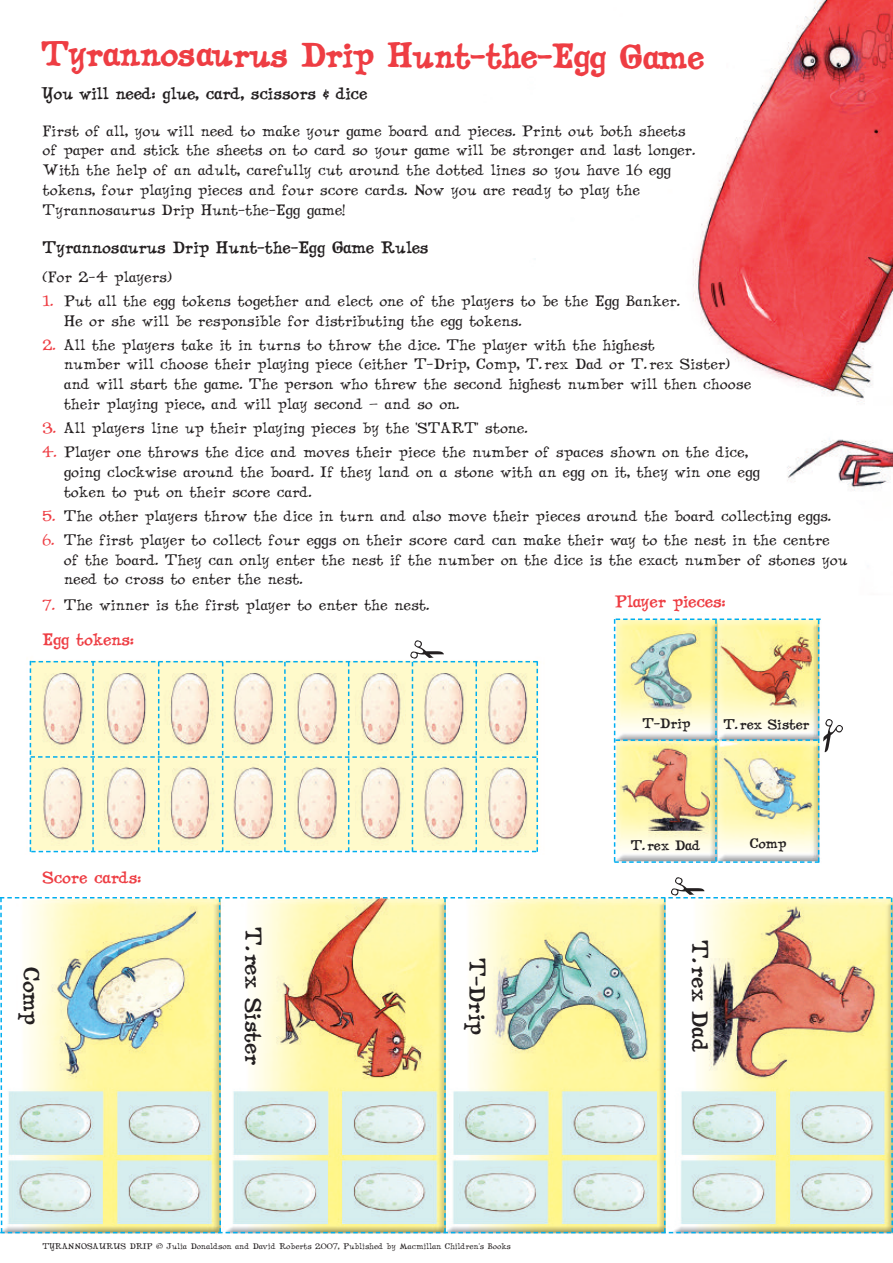
<style>
.page{position:relative;width:893px;height:1263px;background:#fff}
.page>*{position:absolute;margin:0;border:0;box-sizing:border-box;transform-origin:0 0}
.t1{font:700 36px "Dannetteinfant";color:#ee3d43}
.t2{font:600 24px "Dannetteinfant";color:#231f20}
.t3{font:600 18px "Dannetteinfant";color:#231f20}
.t4{font:600 18px "Dannetteinfant";color:#ee3d43}
.t5{font:16.5px/19.8px "Dannetteinfant";color:#231f20}
.t6{font:600 15px "Dannetteinfant";color:#231f20}
.t7{font:9px "Dannetteinfant";color:#231f20}
.s1{color:#ee3d43}
</style>
<div class="page">
<img style="left:0;top:0;width:893px;height:1235px">
<img style="left:614px;top:618px;width:229px;height:245px">
<svg style="left:30px;top:640px;width:508px;height:212px;background:#f1eed2"></svg>
<img style="left:0;top:877px;width:893px;height:356px">
<h1 class="t1" style="left:41px;top:43px;width:664px">Tyrannosaurus Drip Hunt-the-Egg Game</h1>
<p class="t3" style="left:43px;top:87px;width:326px">You will need: glue, card, scissors &amp; dice</p>
<p class="t5" style="left:43px;top:122px;width:654px">First of all, you will need to make your game board and pieces. Print out both sheets of paper and stick the sheets on to card so your game will be stronger and last longer.<br>With the help of an adult, carefully cut around the dotted lines so you have 16 egg tokens, four playing pieces and four score cards. Now you are ready to play the Tyrannosaurus Drip Hunt-the-Egg game!</p>
<p class="t3" style="left:43px;top:241px;width:387px">Tyrannosaurus Drip Hunt-the-Egg Game Rules</p>
<p class="t5" style="left:43px;top:268px;width:131px">(For 2-4 players)</p>
<p class="t5" style="left:64px;top:292px;width:618px;text-indent:-21px"><span class="s1">1.</span> Put all the egg tokens together and elect one of the players to be the Egg Banker.<br>He or she will be responsible for distributing the egg tokens.</p>
<p class="t5" style="left:64px;top:336px;width:689px;text-indent:-21px"><span class="s1">2.</span> All the players take it in turns to throw the dice. The player with the highest<br>number will choose their playing piece (either T-Drip, Comp, T. rex Dad or T. rex Sister) and will start the game. The person who threw the second highest number will then choose their playing piece, and will play second – and so on.</p>
<p class="t5" style="left:43px;top:420px;width:486px"><span class="s1">3.</span> All players line up their playing pieces by the 'START' stone.</p>
<p class="t5" style="left:64px;top:444px;width:697px;text-indent:-21px"><span class="s1">4.</span> Player one throws the dice and moves their piece the number of spaces shown on the dice, going clockwise around the board. If they land on a stone with an egg on it, they win one egg token to put on their score card.</p>
<p class="t5" style="left:43px;top:507px;width:790px"><span class="s1">5.</span> The other players throw the dice in turn and also move their pieces around the board collecting eggs.</p>
<p class="t5" style="left:64px;top:531px;width:785px;text-indent:-21px"><span class="s1">6.</span> The first player to collect four eggs on their score card can make their way to the nest in the centre of the board. They can only enter the nest if the number on the dice is the exact number of stones you need to cross to enter the nest.</p>
<p class="t5" style="left:43px;top:596px;width:388px"><span class="s1">7.</span> The winner is the first player to enter the nest.</p>
<p class="t4" style="left:615px;top:595px;width:112px">Player pieces:</p>
<p class="t4" style="left:43px;top:634px;width:93px">Egg tokens:</p>
<p class="t4" style="left:43px;top:871px;width:100px">Score cards:</p>
<h2 class="t2" style="left:40px;top:967px;width:60px;rotate:90deg">Comp</h2>
<h2 class="t2" style="left:262px;top:927px;width:139px;rotate:90deg">T. rex Sister</h2>
<h2 class="t2" style="left:485px;top:958px;width:78px;rotate:90deg">T-Drip</h2>
<p class="t7" style="left:43px;top:1243px;width:470px">TYRANNOSAURUS DRIP © Julia Donaldson and David Roberts 2007, Published by Macmillan Children's Books</p>
<p class="t6" style="left:642px;top:718px;width:49px">T-Drip</p>
<p class="t6" style="left:723px;top:719px;width:87px">T. rex Sister</p>
<p class="t6" style="left:631px;top:840px;width:71px">T. rex Dad</p>
<h2 class="t2" style="left:708px;top:940px;width:113px;rotate:90deg">T. rex Dad</h2>
<p class="t6" style="left:750px;top:838px;width:38px">Comp</p>
</div>
